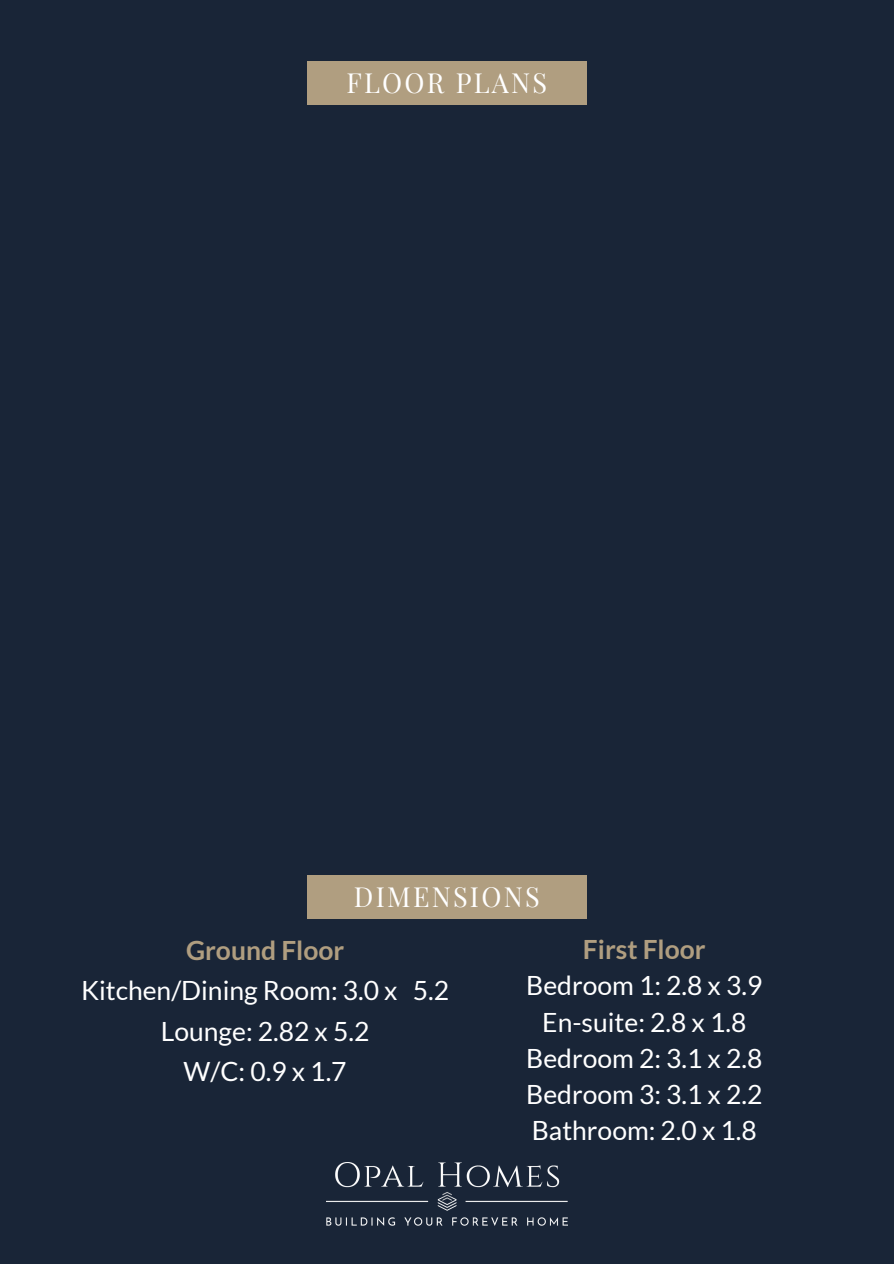
<style>
.page{position:relative;width:894px;height:1264px;background:#fff}
.page>*{position:absolute;margin:0;border:0;box-sizing:border-box;transform-origin:0 0}
.t1{font:27px "Playfair Display";letter-spacing:.085em;color:#fff}
.t2{font:26.4px "Lato";color:#fff}
.t3{font:700 26.4px "Lato";color:#b09e80}
</style>
<div class="page">
<div style="left:0;top:0;width:893px;height:1263px;background:#192537"></div>
<img style="left:326px;top:1162px;width:241px;height:62px">
<div style="left:307px;top:61px;width:279px;height:43px;background:#b09e80"></div>
<div style="left:307px;top:875px;width:279px;height:44px;background:#b09e80"></div>
<h1 class="t1" style="left:346px;top:63px;width:202px">FLOOR PLANS</h1>
<p class="t1" style="left:354px;top:878px;width:187px">DIMENSIONS</p>
<p class="t3" style="left:186px;top:933px;width:160px">Ground Floor</p>
<p class="t2" style="left:81px;top:974px;width:369px">Kitchen/Dining Room: 3.0 x 5.2</p>
<p class="t2" style="left:161px;top:1014px;width:210px">Lounge: 2.82 x 5.2</p>
<p class="t2" style="left:184px;top:1055px;width:164px">W/C: 0.9 x 1.7</p>
<p class="t3" style="left:582px;top:933px;width:124px">First Floor</p>
<p class="t2" style="left:526px;top:969px;width:237px">Bedroom 1: 2.8 x 3.9</p>
<p class="t2" style="left:542px;top:1005px;width:205px">En-suite: 2.8 x 1.8</p>
<p class="t2" style="left:526px;top:1041px;width:237px">Bedroom 2: 3.1 x 2.8</p>
<p class="t2" style="left:526px;top:1077px;width:237px">Bedroom 3: 3.1 x 2.2</p>
<p class="t2" style="left:531px;top:1113px;width:226px">Bathroom: 2.0 x 1.8</p>
</div>
